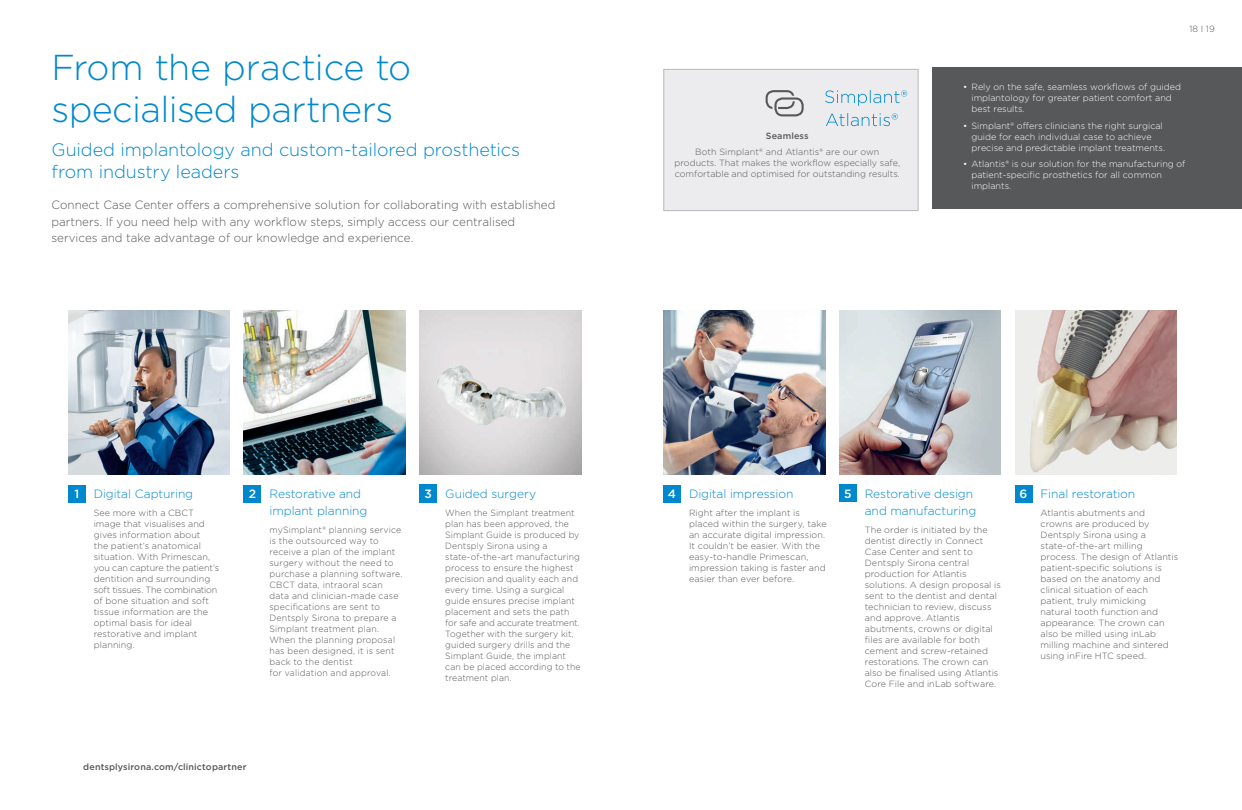
<style>
.page{position:relative;width:1242px;height:810px;background:#fff}
.page>*{position:absolute;margin:0;border:0;box-sizing:border-box;transform-origin:0 0}
._01_Headline_36pt_42{font:300 36px/42px "Gotham";letter-spacing:-.02em;color:#0088ce}
._01_Headline_36pt_42-2{font:300 18px/22px "Gotham";letter-spacing:-.005em;color:#0088ce}
._01_Headline_36pt_42-3{font:300 12px/16.5px "Gotham";color:#57585a}
._02_Zweischenhead_li{font:300 12px "Gotham";letter-spacing:-.005em;color:#0088ce}
._02_Copy_9pt_11pt_li{font:300 12px/16.5px "Gotham";letter-spacing:-.005em;color:#0088ce}
._02_Nummerierung_12p{font:500 12px "Gotham";color:#fff}
._02_Copy_9pt_11pt_li-2{font:300 9px/11px "Gotham";letter-spacing:.01em;color:#57585a}
._02_Pagina_9pt_11pt{font:300 9px/11px "Gotham";color:#fff}
._02_Pagina_9pt_11pt-2{font:300 9px/16.7px "Gotham";color:#57585a;text-align:center}
._02_Zwischenhead_9pt{font:500 9px "Gotham";letter-spacing:.01em;color:#57585a}
.Pagina_9pt_11pt_DS_G{font:300 9px "Gotham";color:#57585a}
.s1{font-weight:500}
</style>
<div class="page">
<img style="left:244px;top:310px;width:162px;height:164px">
<img style="left:839px;top:310px;width:162px;height:164px">
<img style="left:1015px;top:310px;width:162px;height:164px">
<div style="left:68px;top:485px;width:17px;height:17px;background:#0088ce"></div>
<div style="left:664px;top:485px;width:17px;height:17px;background:#0088ce"></div>
<div style="left:244px;top:485px;width:17px;height:17px;background:#0088ce"></div>
<div style="left:839px;top:484px;width:17px;height:17px;background:#0088ce"></div>
<div style="left:420px;top:485px;width:17px;height:17px;background:#0088ce"></div>
<div style="left:420px;top:484px;width:17px;height:17px;background:#0088ce"></div>
<div style="left:1015px;top:485px;width:17px;height:17px;background:#0088ce"></div>
<img style="left:68px;top:310px;width:162px;height:164px">
<img style="left:425px;top:352px;width:152px;height:92px">
<div style="left:933px;top:67px;width:309px;height:142px;background:#57585a"></div>
<div style="left:664px;top:69px;width:254px;height:142px;background:#ececee;border:1px solid #b8b9bc"></div>
<div style="left:766px;top:90px;width:29px;height:19px;border:2px solid #57585a;border-radius:7px"></div>
<div style="left:772px;top:96px;width:34px;height:22px;border:6px solid #ececee;border-radius:7px"></div>
<div style="left:774px;top:97px;width:30px;height:19px;border:2px solid #57585a;border-radius:7px"></div>
<svg style="left:825px;top:90px;width:82px;height:16px"></svg>
<svg style="left:826px;top:113px;width:72px;height:13px"></svg>
<img style="left:664px;top:310px;width:161px;height:164px">
<p class="_01_Headline_36pt_42" style="left:52px;top:46px;width:361px">From the practice to specialised partners</p>
<p class="_01_Headline_36pt_42-2" style="left:52px;top:138px;width:470px">Guided implantology and custom-tailored prosthetics from industry leaders</p>
<p class="_01_Headline_36pt_42-3" style="left:52px;top:196px;width:505px">Connect Case Center offers a comprehensive solution for collaborating with established partners. If you need help with any workflow steps, simply access our centralised services and take advantage of our knowledge and experience.</p>
<p class="_02_Pagina_9pt_11pt-2" style="left:695px;top:127px;width:186px"><span class="s1">Seamless<br></span>Both Simplant® and Atlantis® are our own</p>
<p class="_02_Pagina_9pt_11pt-2" style="left:674px;top:157px;width:227px;line-height:10.9px;text-align:left">products. That makes the workflow especially safe, comfortable and optimised for outstanding results.</p>
<p class="Pagina_9pt_11pt_DS_G" style="left:1189px;top:23px;width:27px">18 I 19</p>
<p class="_02_Pagina_9pt_11pt" style="left:972px;top:81px;width:211px;text-indent:-9px">• Rely on the safe, seamless workflows of guided implantology for greater patient comfort and best results.</p>
<p class="_02_Pagina_9pt_11pt" style="left:972px;top:120px;width:195px;text-indent:-9px">• Simplant® offers clinicians the right surgical guide for each individual case to achieve precise and predictable implant treatments.</p>
<p class="_02_Pagina_9pt_11pt" style="left:972px;top:158px;width:216px;text-indent:-9px">• Atlantis® is our solution for the manufacturing of patient-specific prosthetics for all common implants.</p>
<p class="_02_Zweischenhead_li" style="left:445px;top:487px;width:92px">Guided surgery</p>
<p class="_02_Nummerierung_12p" style="left:844px;top:486px;width:9px">5</p>
<p class="_02_Copy_9pt_11pt_li-2" style="left:445px;top:508px;width:137px">When the Simplant treatment plan has been approved, the<br>Simplant Guide is produced by<br>Dentsply Sirona using a state-of-the-art manufacturing process to ensure the highest precision and quality each and every time. Using a surgical guide ensures precise implant placement and sets the path for safe and accurate treatment.<br>Together with the surgery kit, guided surgery drills and the<br>Simplant Guide, the implant can be placed according to the treatment plan.</p>
<p class="_02_Nummerierung_12p" style="left:74px;top:486px;width:6px">1</p>
<p class="_02_Zweischenhead_li" style="left:689px;top:487px;width:106px">Digital impression</p>
<p class="_02_Copy_9pt_11pt_li-2" style="left:689px;top:508px;width:139px">Right after the implant is placed within the surgery, take an accurate digital impression.<br>It couldn’t be easier. With the easy-to-handle Primescan, impression taking is faster and easier than ever before.</p>
<p class="_02_Zweischenhead_li" style="left:270px;top:487px;width:93px">Restorative and</p>
<p class="_02_Nummerierung_12p" style="left:668px;top:486px;width:10px">4</p>
<p class="_02_Zweischenhead_li" style="left:270px;top:503px;width:99px">implant planning</p>
<p class="_02_Copy_9pt_11pt_li-2" style="left:270px;top:524px;width:135px">mySimplant® planning service is the outsourced way to receive a plan of the implant surgery without the need to purchase a planning software.<br>CBCT data, intraoral scan data and clinician-made case specifications are sent to<br>Dentsply Sirona to prepare a<br>Simplant treatment plan.<br>When the planning proposal has been designed, it is sent back to the dentist<br>for validation and approval.</p>
<p class="_02_Nummerierung_12p" style="left:249px;top:486px;width:9px">2</p>
<p class="_02_Copy_9pt_11pt_li" style="left:865px;top:486px;width:113px">Restorative design and manufacturing</p>
<p class="_02_Copy_9pt_11pt_li-2" style="left:865px;top:524px;width:138px">The order is initiated by the dentist directly in Connect<br>Case Center and sent to<br>Dentsply Sirona central production for Atlantis solutions. A design proposal is sent to the dentist and dental technician to review, discuss and approve. Atlantis abutments, crowns or digital files are available for both cement and screw- retained restorations. The crown can also be finalised using Atlantis<br>Core File and inLab software.</p>
<p class="_02_Copy_9pt_11pt_li" style="left:94px;top:486px;width:101px">Digital Capturing</p>
<p class="_02_Copy_9pt_11pt_li-2" style="left:94px;top:508px;width:127px">See more with a CBCT image that visualises and gives in formation about<br>the patient’s anatomical situation. With Primescan, you can capture the patient’s dentition and surrounding soft tissues. The combination of bone situation and soft tissue information are the optimal basis for ideal restorative and implant planning.</p>
<p class="_02_Nummerierung_12p" style="left:425px;top:486px;width:9px">3</p>
<p class="_02_Zweischenhead_li" style="left:1041px;top:487px;width:96px">Final restoration</p>
<p class="_02_Copy_9pt_11pt_li-2" style="left:1041px;top:508px;width:139px">Atlantis abutments and crowns are produced by<br>Dentsply Sirona using a state-of-the-art milling process. The design of Atlantis patient-specific solutions is based on the anatomy and clinical situation of each patient, truly mimicking natural tooth function and appearance. The crown can also be milled using inLab milling machine and sintered using inFire HTC speed.</p>
<p class="_02_Nummerierung_12p" style="left:1020px;top:486px;width:9px">6</p>
<p class="_02_Zwischenhead_9pt" style="left:83px;top:761px;width:165px">dentsplysirona.com/clinictopartner</p>
</div>
